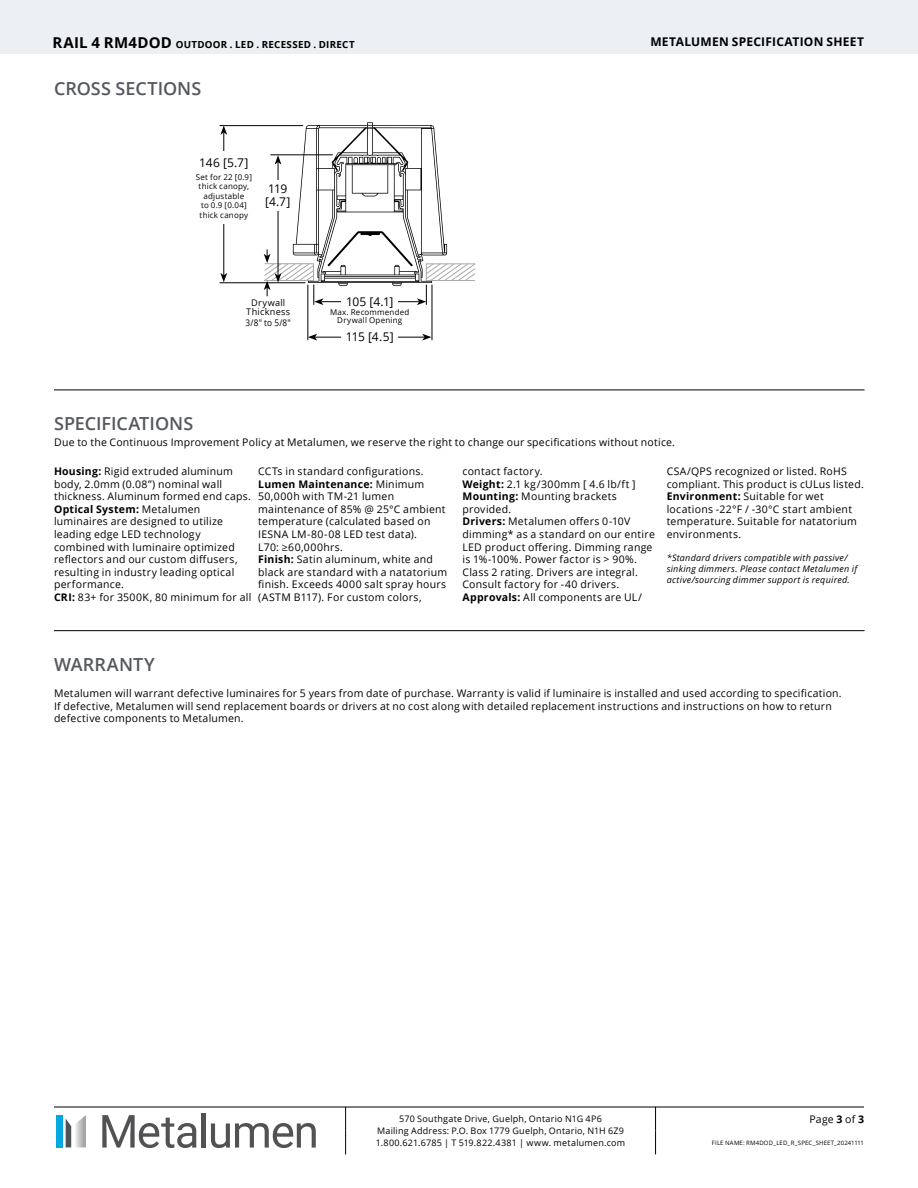
<style>
.page{position:relative;width:918px;height:1188px;background:#fff}
.page>*{position:absolute;margin:0;border:0;box-sizing:border-box;transform-origin:0 0}
.t1{font:600 18px "Open Sans";color:#565860}
.t2{font:12px/12.8px "Open Sans";letter-spacing:-.04em;color:#000}
.t3{font:700 12px "Open Sans";letter-spacing:.02em;color:#000}
.t4{font:10.5px/12.6px "Open Sans";letter-spacing:.025em;color:#000}
.t5{font:700 9.75px "Open Sans";letter-spacing:.03em;color:#000}
.t6{font:9.15px/10.5px "Open Sans";letter-spacing:.025em;color:#000}
.t7{font:9px/12px "Open Sans";letter-spacing:.025em;color:#000;text-align:center}
.t8{font:italic 9px/10.8px "Open Sans";letter-spacing:.03em;color:#000}
.t9{font:7.95px/9.6px "Open Sans";letter-spacing:.025em;color:#000;text-align:center}
.t10{font:6px "Open Sans";letter-spacing:.025em;color:#000}
.s1{font-size:15px}
.s2{font-weight:700}
</style>
<div class="page">
<svg style="left:345px;top:1108px;width:1px;height:46px"></svg>
<svg style="left:655px;top:1108px;width:1px;height:46px"></svg>
<div style="left:56px;top:1115px;width:6px;height:32px;background:#02a8e0"></div>
<svg style="left:66px;top:1115px;width:20px;height:32px"></svg>
<svg style="left:102px;top:1115px;width:94px;height:33px"></svg>
<div style="left:201px;top:1113px;width:5px;height:35px;background:#525255"></div>
<svg style="left:211px;top:1123px;width:105px;height:25px"></svg>
<hr style="left:54px;top:1107px;width:810px;height:1px;background:#000">
<div style="left:0;top:0;width:918px;height:54px;background:#eceff3"></div>
<hr style="left:54px;top:390px;width:811px;height:1px;background:#000">
<hr style="left:54px;top:630px;width:811px;height:1px;background:#000">
<hr style="left:308px;top:285px;width:1px;height:55px;background:#000">
<hr style="left:220px;top:125px;width:83px;height:1px;background:#000">
<hr style="left:432px;top:285px;width:1px;height:55px;background:#000">
<hr style="left:220px;top:282px;width:85px;height:1px;background:#000">
<hr style="left:223px;top:132px;width:1px;height:143px;background:#000">
<svg style="left:220px;top:126px;width:7px;height:9px"></svg>
<svg style="left:220px;top:273px;width:7px;height:9px"></svg>
<hr style="left:315px;top:337px;width:110px;height:1px;background:#000">
<svg style="left:308px;top:334px;width:9px;height:7px"></svg>
<svg style="left:422px;top:334px;width:10px;height:7px"></svg>
<svg style="left:263px;top:122px;width:213px;height:183px"></svg>
<div style="left:262px;top:180px;width:32px;height:31px;background:#fff"></div>
<div style="left:341px;top:296px;width:57px;height:10px;background:#fff"></div>
<div style="left:245px;top:299px;width:47px;height:30px;background:#fff"></div>
<div style="left:341px;top:329px;width:57px;height:14px;background:#fff"></div>
<p class="t5" style="left:52px;top:38px;width:304px"><span class="s1">RAIL 4 RM4DOD</span> OUTDOOR . LED . RECESSED . DIRECT</p>
<p class="t3" style="left:650px;top:33px;width:215px">METALUMEN SPECIFICATION SHEET</p>
<h1 class="t1" style="left:54px;top:76px;width:149px">CROSS SECTIONS</h1>
<p class="t2" style="left:199px;top:156px;width:51px">146 [5.7]</p>
<p class="t9" style="left:196px;top:172px;width:58px">Set for 22 [0.9] thick canopy, adjustable<br>to 0.9 [0.04] thick canopy</p>
<p class="t2" style="left:265px;top:182px;width:27px">119 [4.7]</p>
<p class="t6" style="left:251px;top:297px;width:36px">Drywall</p>
<p class="t2" style="left:346px;top:295px;width:49px">105 [4.1]</p>
<p class="t6" style="left:245px;top:307px;width:47px">Thickness<br>3/8" to 5/8"</p>
<p class="t2" style="left:346px;top:330px;width:49px">115 [4.5]</p>
<p class="t9" style="left:330px;top:308px;width:81px;line-height:7.9px">Max. Recommended<br>Drywall Opening</p>
<h1 class="t1" style="left:54px;top:412px;width:141px">SPECIFICATIONS</h1>
<p class="t4" style="left:54px;top:436px;width:622px">Due to the Continuous Improvement Policy at Metalumen, we reserve the right to change our specifications without notice.</p>
<p class="t4" style="left:54px;top:465px;width:199px"><span class="s2">Housing:</span> Rigid extruded aluminum body, 2.0mm (0.08”) nominal wall thickness. Aluminum formed end caps.<br><span class="s2">Optical System:</span> Metalumen luminaires are designed to utilize leading edge LED technology combined with luminaire optimized reflectors and our custom diffusers, resulting in industry leading optical performance.<br><span class="s2">CRI:</span> 83+ for 3500K, 80 minimum for all</p>
<p class="t4" style="left:258px;top:465px;width:191px">CCTs in standard configurations.<br><span class="s2">Lumen Maintenance:</span> Minimum<br>50,000h with TM-21 lumen maintenance of 85% @ 25°C ambient temperature (calculated based on<br>IESNA LM-80-08 LED test data).<br>L70: ≥60,000hrs.<br><span class="s2">Finish:</span> Satin aluminum, white and black are standard with a natatorium finish. Exceeds 4000 salt spray hours (ASTM B117). For custom colors,</p>
<p class="t4" style="left:462px;top:465px;width:194px">contact factory.<br><span class="s2">Weight:</span> 2.1 kg/300mm [ 4.6 lb/ft ]<br><span class="s2">Mounting:</span> Mounting brackets provided.<br><span class="s2">Drivers:</span> Metalumen offers 0-10V dimming* as a standard on our entire<br>LED product offering. Dimming range is 1%-100%. Power factor is &gt; 90%.<br>Class 2 rating. Drivers are integral.<br>Consult factory for -40 drivers.<br><span class="s2">Approvals:</span> All components are UL/</p>
<p class="t4" style="left:667px;top:465px;width:199px">CSA/QPS recognized or listed. RoHS compliant. This product is cULus listed.<br><span class="s2">Environment:</span> Suitable for wet locations -22°F / -30°C start ambient temperature. Suitable for natatorium environments.</p>
<p class="t8" style="left:667px;top:552px;width:192px">*Standard drivers compatible with passive/ sinking dimmers. Please contact Metalumen if active/sourcing dimmer support is required.</p>
<h1 class="t1" style="left:54px;top:652px;width:102px">WARRANTY</h1>
<p class="t4" style="left:54px;top:687px;width:789px">Metalumen will warrant defective luminaires for 5 years from date of purchase. Warranty is valid if luminaire is installed and used according to specification.<br>If defective, Metalumen will send replacement boards or drivers at no cost along with detailed replacement instructions and instructions on how to return defective components to Metalumen.</p>
<p class="t7" style="left:376px;top:1113px;width:251px">570 Southgate Drive, Guelph, Ontario N1G 4P6<br>Mailing Address: P.O. Box 1779 Guelph, Ontario, N1H 6Z9<br>1.800.621.6785 | T 519.822.4381 | www. metalumen.com</p>
<p class="t4" style="left:810px;top:1112px;width:56px">Page <span class="s2">3</span> of <span class="s2">3</span></p>
<p class="t10" style="left:712px;top:1139px;width:154px">FILE NAME: RM4DOD_LED_R_SPEC_SHEET_20241111</p>
</div>
